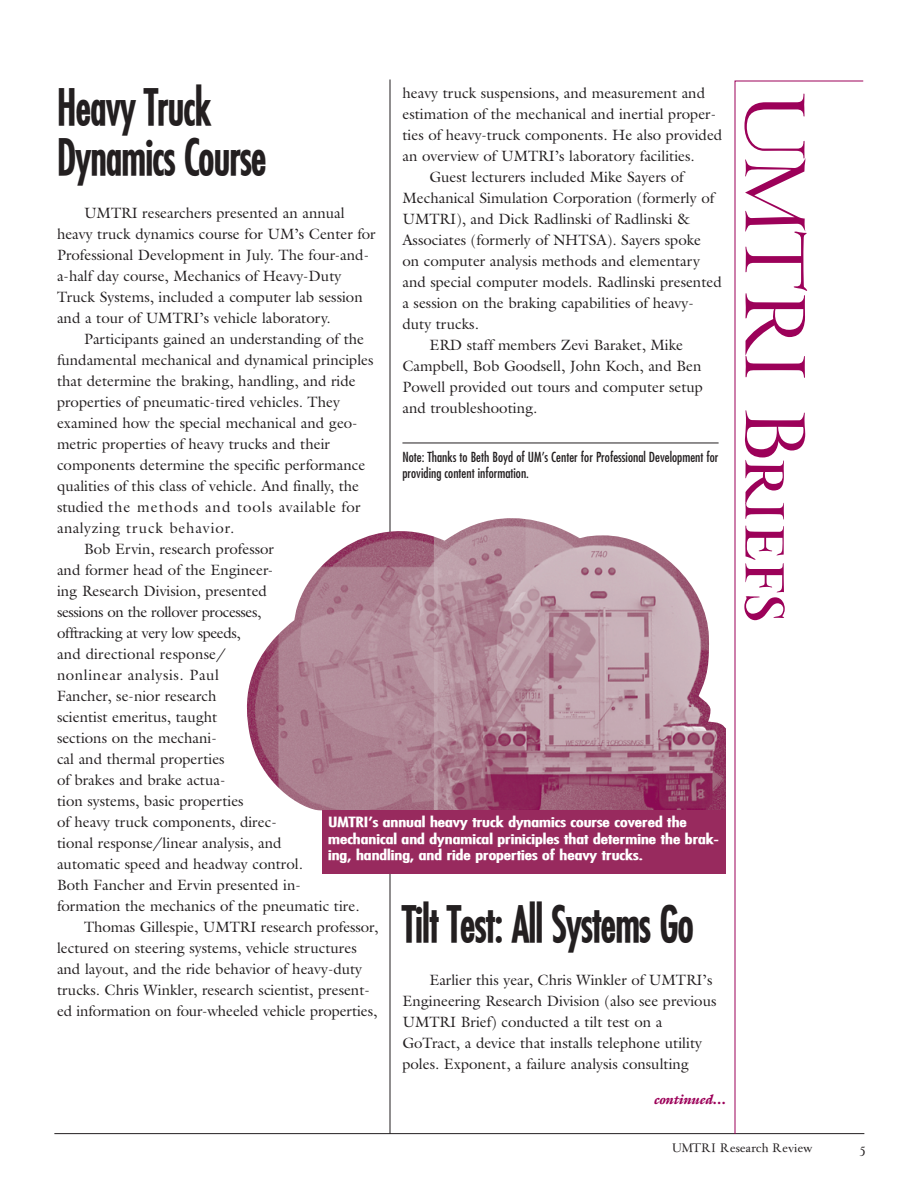
<style>
.page{position:relative;width:918px;height:1188px;background:#fff}
.page>*{position:absolute;margin:0;border:0;box-sizing:border-box;transform-origin:0 0}
.t1{font:94.5px "Cheneau Small Caps";letter-spacing:-.005em;color:#9c0159}
.t2{font:48px/50.2px "Fuji CN BO";letter-spacing:-.005em;color:#231f20}
.t3{font:15px/21px "Galliard";color:#231f20}
.t4{font:15px "Galliard";letter-spacing:-.025em;color:#231f20}
.t5{font:15px "Galliard";letter-spacing:.03em;color:#231f20}
.t6{font:15px "Galliard";letter-spacing:.055em;color:#231f20}
.t7{font:15px "Galliard";letter-spacing:.04em;color:#231f20}
.t8{font:13.5px/16.5px "Fuji EX BO";color:#fff}
.t9{font:13.5px/16.5px "Fuji NO";color:#231f20}
.t10{font:13.5px "Cheneau Philosophie";color:#231f20}
.t11{font:italic 900 13.5px "Galliard";color:#9c0159}
</style>
<div class="page">
<hr style="left:390px;top:80px;width:1px;height:1054px;background:#231f20">
<hr style="left:402px;top:443px;width:317px;height:1px;background:#231f20">
<img style="left:246px;top:516px;width:480px;height:295px">
<hr style="left:54px;top:1133px;width:810px;height:1px;background:#231f20">
<div style="left:322px;top:810px;width:403px;height:63px;background:#982a5e"></div>
<svg style="left:734px;top:80px;width:130px;height:1055px"></svg>
<h2 class="t2" style="left:57px;top:85px;width:211px">Heavy Truck<br>Dynamics Course</h2>
<p class="t3" style="left:57px;top:202px;width:320px;text-indent:27px">UMTRI researchers presented an annual heavy truck dynamics course for UM’s Center for Professional Development in July. The four-and&shy;a-half day course, Mechanics of Heavy-Duty Truck Systems, included a computer lab session and a tour of UMTRI’s vehicle laboratory.</p>
<p class="t3" style="left:84px;top:328px;width:282px">Participants gained an understanding of the</p>
<p class="t3" style="left:57px;top:349px;width:318px">fundamental mechanical and dynamical principles</p>
<p class="t3" style="left:57px;top:370px;width:300px">that determine the braking, handling, and ride</p>
<p class="t3" style="left:57px;top:391px;width:284px">properties of pneumatic-tired vehicles. They</p>
<p class="t3" style="left:57px;top:412px;width:302px">examined how the special mechanical and geo-</p>
<p class="t3" style="left:57px;top:433px;width:274px">metric properties of heavy trucks and their</p>
<p class="t3" style="left:57px;top:454px;width:310px">components determine the specific performance</p>
<p class="t3" style="left:57px;top:475px;width:304px">qualities of this class of vehicle. And finally, the</p>
<p class="t5" style="left:57px;top:498px;width:305px">studied the methods and tools available for</p>
<p class="t6" style="left:57px;top:519px;width:179px">analyzing truck behavior.</p>
<p class="t3" style="left:84px;top:538px;width:191px">Bob Ervin, research professor</p>
<p class="t3" style="left:57px;top:559px;width:218px">and former head of the Engineer-</p>
<p class="t3" style="left:57px;top:580px;width:212px">ing Research Division, presented</p>
<p class="t4" style="left:57px;top:603px;width:206px">sessions on the rollover processes,</p>
<p class="t4" style="left:57px;top:624px;width:185px">offtracking at very low speeds,</p>
<p class="t3" style="left:57px;top:643px;width:170px">and directional response/</p>
<p class="t7" style="left:57px;top:666px;width:164px">nonlinear analysis. Paul</p>
<p class="t3" style="left:57px;top:685px;width:161px">Fancher, se-nior research</p>
<p class="t3" style="left:57px;top:706px;width:162px">scientist emeritus, taught</p>
<p class="t3" style="left:57px;top:727px;width:161px">sections on the mechani-</p>
<p class="t3" style="left:57px;top:748px;width:169px">cal and thermal properties</p>
<p class="t3" style="left:57px;top:769px;width:170px">of brakes and brake actua-</p>
<p class="t3" style="left:57px;top:790px;width:188px">tion systems, basic properties</p>
<p class="t3" style="left:57px;top:811px;width:221px">of heavy truck components, direc-</p>
<p class="t3" style="left:57px;top:832px;width:226px">tional response/linear analysis, and</p>
<p class="t3" style="left:57px;top:853px;width:248px">automatic speed and headway control.</p>
<p class="t3" style="left:57px;top:874px;width:245px">Both Fancher and Ervin presented in-</p>
<p class="t3" style="left:57px;top:895px;width:304px">formation the mechanics of the pneumatic tire.</p>
<p class="t3" style="left:84px;top:916px;width:296px">Thomas Gillespie, UMTRI research professor,</p>
<p class="t3" style="left:57px;top:937px;width:301px">lectured on steering systems, vehicle structures</p>
<p class="t3" style="left:57px;top:958px;width:307px">and layout, and the ride behavior of heavy-duty</p>
<p class="t3" style="left:57px;top:979px;width:314px">trucks. Chris Winkler, research scientist, present-</p>
<p class="t3" style="left:57px;top:1000px;width:322px">ed information on four-wheeled vehicle properties,</p>
<p class="t3" style="left:402px;top:83px;width:304px">heavy truck suspensions, and measurement and</p>
<p class="t3" style="left:402px;top:104px;width:315px">estimation of the mechanical and inertial proper-</p>
<p class="t3" style="left:402px;top:125px;width:321px">ties of heavy-truck components. He also provided</p>
<p class="t3" style="left:402px;top:146px;width:294px">an overview of UMTRI’s laboratory facilities.</p>
<p class="t3" style="left:429px;top:167px;width:256px">Guest lecturers included Mike Sayers of</p>
<p class="t3" style="left:402px;top:188px;width:313px">Mechanical Simulation Corporation (formerly of</p>
<p class="t3" style="left:402px;top:209px;width:289px">UMTRI), and Dick Radlinski of Radlinski &amp;</p>
<p class="t3" style="left:402px;top:230px;width:300px">Associates (formerly of NHTSA). Sayers spoke</p>
<p class="t3" style="left:402px;top:251px;width:299px">on computer analysis methods and elementary</p>
<p class="t3" style="left:402px;top:272px;width:321px">and special computer models. Radlinski presented</p>
<p class="t3" style="left:402px;top:293px;width:293px">a session on the braking capabilities of heavy-</p>
<p class="t3" style="left:402px;top:314px;width:78px">duty trucks.</p>
<p class="t3" style="left:429px;top:335px;width:255px">ERD staff members Zevi Baraket, Mike</p>
<p class="t3" style="left:402px;top:356px;width:301px">Campbell, Bob Goodsell, John Koch, and Ben</p>
<p class="t3" style="left:402px;top:377px;width:302px">Powell provided out tours and computer setup</p>
<p class="t3" style="left:402px;top:398px;width:136px">and troubleshooting.</p>
<p class="t9" style="left:402px;top:449px;width:318px">Note: Thanks to Beth Boyd of UM’s Center for Professional Development for providing content information.</p>
<p class="t8" style="left:328px;top:815px;width:392px">UMTRI's annual heavy truck dynamics course covered the mechanical and dynamical priniciples that determine the brak&shy;ing, handling, and ride properties of heavy trucks.</p>
<h2 class="t2" style="left:402px;top:902px;width:293px">Tilt Test: All Systems Go</h2>
<p class="t3" style="left:402px;top:969px;width:316px;text-indent:27px">Earlier this year, Chris Winkler of UMTRI’s Engineering Research Division (also see previous UMTRI Brief) conducted a tilt test on a GoTract, a device that installs telephone utility poles. Exponent, a failure analysis consulting</p>
<p class="t11" style="left:654px;top:1095px;width:74px">continued…</p>
<h1 class="t1" style="left:833px;top:92px;width:532px;rotate:90deg">UMTRI Briefs</h1>
<p class="t10" style="left:672px;top:1139px;width:142px">UMTRI Research Review</p>
<p class="t10" style="left:860px;top:1139px;width:7px">5</p>
</div>
